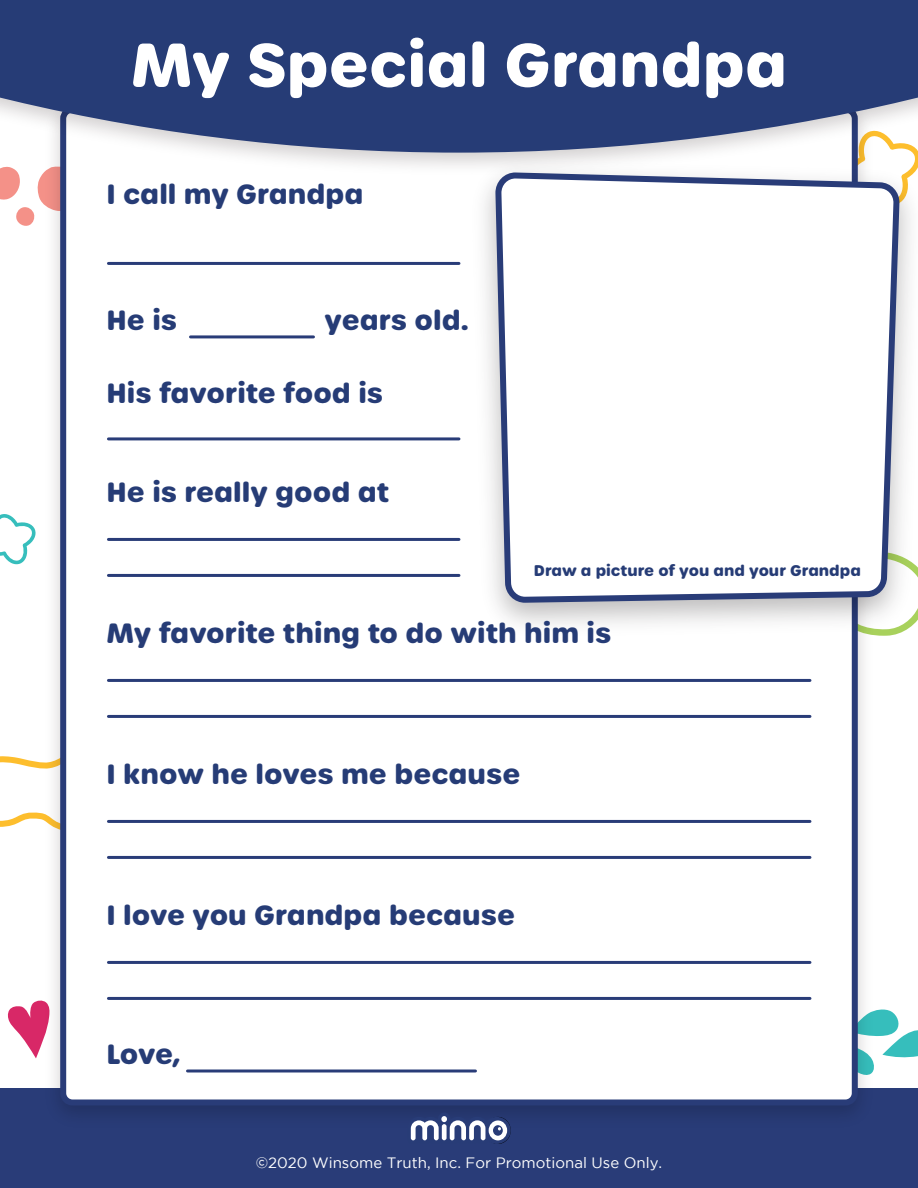
<style>
.page{position:relative;width:918px;height:1188px;background:#fff}
.page>*{position:absolute;margin:0;border:0;box-sizing:border-box;transform-origin:0 0}
.t1{font:700 60px "Urbane Rounded";color:#fff}
.t2{font:700 27px "Urbane Rounded";color:#263c76}
.t3{font:15px "Gotham";color:#fff}
.t4{font:700 15px "Urbane Rounded";color:#263c76}
</style>
<div class="page">
<svg style="left:0;top:183px;width:38px;height:43px"></svg>
<svg style="left:880px;top:1009px;width:38px;height:49px"></svg>
<svg style="left:7px;top:1000px;width:31px;height:58px"></svg>
<svg style="left:0;top:756px;width:38px;height:71px"></svg>
<svg style="left:0;top:514px;width:36px;height:51px"></svg>
<div style="left:0;top:1088px;width:918px;height:100px;background:#293c78"></div>
<img style="left:38px;top:183px;width:842px;height:931px">
<div style="left:63px;top:110px;width:792px;height:992px;background:#fff;border-radius:9px"></div>
<img style="left:484px;top:183px;width:434px;height:463px">
<svg style="left:492px;top:183px;width:405px;height:423px"></svg>
<img style="left:0;top:153px;width:918px;height:30px">
<svg style="left:0;top:0;width:918px;height:153px;background:#3d5083"></svg>
<hr style="left:108px;top:262px;width:351px;height:3px;background:#293c78">
<hr style="left:108px;top:437px;width:351px;height:3px;background:#293c78">
<hr style="left:108px;top:538px;width:351px;height:3px;background:#293c78">
<hr style="left:108px;top:574px;width:351px;height:3px;background:#293c78">
<hr style="left:108px;top:679px;width:702px;height:3px;background:#293c78">
<hr style="left:108px;top:715px;width:702px;height:3px;background:#293c78">
<hr style="left:108px;top:820px;width:702px;height:3px;background:#293c78">
<hr style="left:108px;top:856px;width:702px;height:3px;background:#293c78">
<hr style="left:108px;top:961px;width:702px;height:3px;background:#293c78">
<hr style="left:108px;top:997px;width:702px;height:3px;background:#293c78">
<hr style="left:188px;top:1070px;width:288px;height:2px;background:#293c78">
<hr style="left:190px;top:335px;width:124px;height:3px;background:#293c78">
<svg style="left:407px;top:1112px;width:104px;height:32px"></svg>
<h1 class="t1" style="left:131px;top:24px;width:658px">My Special Grandpa</h1>
<p class="t2" style="left:107px;top:175px;width:259px">I call my Grandpa</p>
<p class="t2" style="left:107px;top:301px;width:72px">He is</p>
<p class="t2" style="left:325px;top:301px;width:146px">years old.</p>
<p class="t2" style="left:107px;top:375px;width:278px">His favorite food is</p>
<p class="t2" style="left:107px;top:474px;width:284px">He is really good at</p>
<p class="t4" style="left:534px;top:560px;width:329px">Draw a picture of you and your Grandpa</p>
<p class="t2" style="left:107px;top:615px;width:506px">My favorite thing to do with him is</p>
<p class="t2" style="left:107px;top:756px;width:416px">I know he loves me because</p>
<p class="t2" style="left:107px;top:897px;width:410px">I love you Grandpa because</p>
<p class="t2" style="left:107px;top:1036px;width:75px">Love,</p>
<p class="t3" style="left:256px;top:1154px;width:408px">©2020 Winsome Truth, Inc. For Promotional Use Only.</p>
</div>
